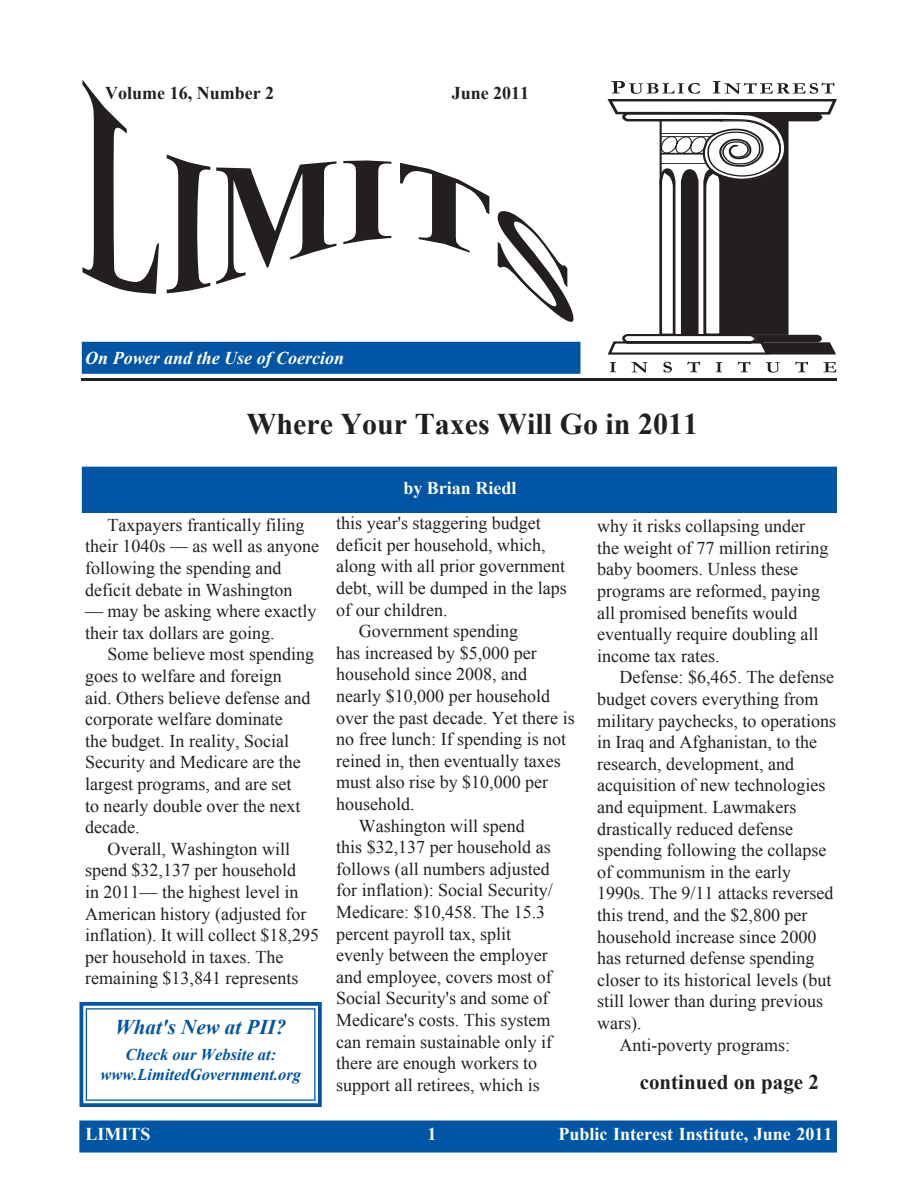
<style>
.page{position:relative;width:918px;height:1188px;background:#fff}
.page>*{position:absolute;margin:0;border:0;box-sizing:border-box;transform-origin:0 0}
.t1{font:700 30px "Times New Roman";color:#231f20}
.t2{font:700 21px "Times New Roman";color:#231f20}
.t3{font:italic 700 21px "Times New Roman";color:#0155a5}
.t4{font:18px/21.6px "Times New Roman";color:#231f20}
.t5{font:700 18px "Times New Roman";color:#fff}
.t6{font:italic 700 18px "Times New Roman";color:#fff}
.t7{font:700 18px "Times New Roman";color:#231f20}
.t8{font:italic 700 16.5px "Times New Roman";color:#0155a5}
</style>
<div class="page">
<div style="left:80px;top:1121px;width:756px;height:31px;background:#0155a5"></div>
<div style="left:79px;top:1120px;width:758px;height:33px;border:2px solid #0155a5"></div>
<div style="left:83px;top:343px;width:497px;height:30px;background:#0155a5"></div>
<div style="left:82px;top:342px;width:498px;height:32px;border:2px solid #0155a5"></div>
<div style="left:83px;top:467px;width:753px;height:45px;background:#0155a5"></div>
<div style="left:82px;top:467px;width:755px;height:46px;border:2px solid #0155a5"></div>
<hr style="left:81px;top:378px;width:756px;height:3px;background:#231f20">
<svg style="left:79px;top:1002px;width:243px;height:105px"></svg>
<svg style="left:610px;top:362px;width:6px;height:10px"></svg>
<svg style="left:631px;top:362px;width:16px;height:11px"></svg>
<svg style="left:663px;top:362px;width:9px;height:10px"></svg>
<svg style="left:687px;top:362px;width:13px;height:10px"></svg>
<svg style="left:716px;top:362px;width:6px;height:10px"></svg>
<svg style="left:737px;top:362px;width:13px;height:10px"></svg>
<svg style="left:766px;top:362px;width:14px;height:11px"></svg>
<svg style="left:795px;top:362px;width:13px;height:10px"></svg>
<svg style="left:823px;top:362px;width:13px;height:10px"></svg>
<svg style="left:607px;top:81px;width:230px;height:274px"></svg>
<svg style="left:82px;top:80px;width:77px;height:214px"></svg>
<svg style="left:167px;top:155px;width:43px;height:138px"></svg>
<svg style="left:216px;top:161px;width:120px;height:123px"></svg>
<svg style="left:343px;top:160px;width:48px;height:84px"></svg>
<svg style="left:400px;top:163px;width:174px;height:159px"></svg>
<p class="t7" style="left:105px;top:81px;width:170px">Volume 1 6, Number 2</p>
<p class="t7" style="left:452px;top:81px;width:69px">June 2011</p>
<p class="t6" style="left:85px;top:346px;width:261px">On Power and the Use of Coercion</p>
<p class="t1" style="left:246px;top:403px;width:436px">Where Your Taxes Will Go in 2011</p>
<p class="t4" style="left:85px;top:514px;width:235px;text-indent:22px">Taxpayers frantically filing their 1040s — as well as anyone following the spending and deficit debate in Washington</p>
<p class="t4" style="left:85px;top:600px;width:233px">— may be asking where exactly their tax dollars are going.</p>
<p class="t4" style="left:85px;top:643px;width:230px;text-indent:22px">Some believe most spending goes to welfare and foreign<br>aid. Others believe defense and corporate welfare dominate<br>the budget. In reality, Social<br>Security and Medicare are the largest programs, and are set<br>to nearly double over the next decade.</p>
<p class="t4" style="left:85px;top:838px;width:235px;text-indent:22px">Overall, Washington will spend $32,137 per household<br>in 2011— the highest level in<br>American history (adjusted for inflation). It will collect $18,295 per household in taxes. The remaining $13,841 represents</p>
<p class="t3" style="left:115px;top:1013px;width:172px">What's New at PII?</p>
<p class="t8" style="left:125px;top:1043px;width:152px">Check our Website at:</p>
<p class="t8" style="left:100px;top:1063px;width:202px">www.LimitedGovernment.org</p>
<p class="t5" style="left:403px;top:475px;width:115px">by Brian Riedl</p>
<p class="t4" style="left:336px;top:512px;width:232px">this year's staggering budget deficit per household, which, along with all prior government debt, will be dumped in the laps of our children.</p>
<p class="t4" style="left:336px;top:620px;width:240px;text-indent:22px">Government spending<br>has increased by $5,000 per household since 2008, and nearly $10,000 per household over the past decade. Yet there is no free lunch: If spending is not reined in, then eventually taxes must also rise by $10,000 per household.</p>
<p class="t4" style="left:336px;top:814px;width:218px;text-indent:22px">Washington will spend this $32,137 per household as follows (all numbers adjusted for inflation): Social Security/<br>Medicare: $10,458. The 15.3 percent payroll tax, split evenly between the employer and employee, covers most of<br>Social Security's and some of<br>Medicare's costs. This system can remain sustainable only if there are enough workers to support all retirees, which is</p>
<p class="t4" style="left:597px;top:515px;width:233px">why it risks collapsing under the weight of 77 million retiring baby boomers. Unless these programs are reformed, paying all promised benefits would eventually require doubling all income tax rates.</p>
<p class="t4" style="left:597px;top:666px;width:240px;text-indent:22px">Defense: $6,465. The defense budget covers everything from military paychecks, to operations in Iraq and Afghanistan, to the research, development, and acquisition of new technologies and equipment. Lawmakers drastically reduced defense spending following the collapse of communism in the early<br>1990s. The 9/11 attacks reversed this trend, and the $2,800 per household increase since 2000 has returned defense spending closer to its historical levels (but still lower than during previous wars).</p>
<p class="t4" style="left:620px;top:1034px;width:172px">Anti-poverty programs:</p>
<p class="t2" style="left:640px;top:1067px;width:181px">continued on page 2</p>
<p class="t5" style="left:86px;top:1121px;width:67px">LIMITS</p>
<p class="t5" style="left:559px;top:1121px;width:265px">Public Interest Institute, June 2011</p>
</div>
